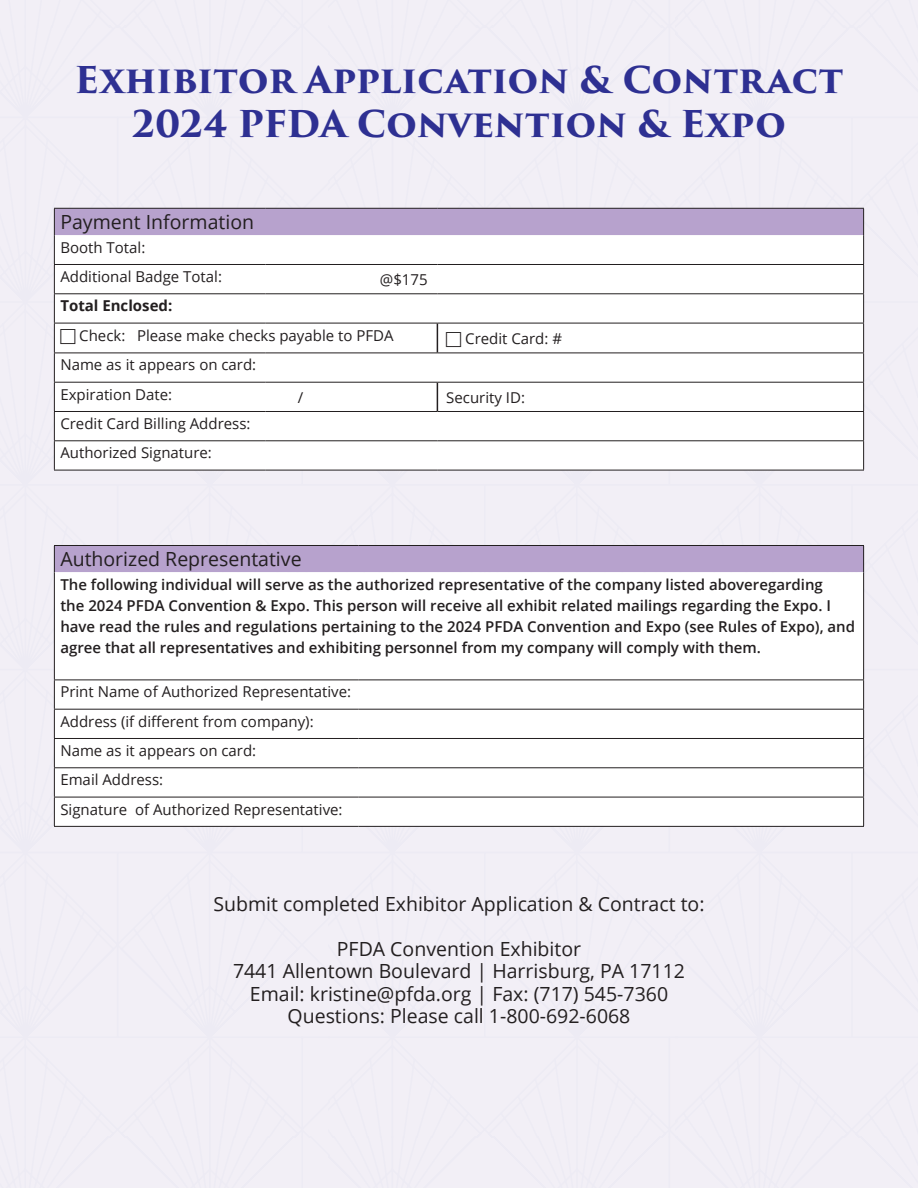
<style>
.page{position:relative;width:918px;height:1188px;background:#fff}
.page>*{position:absolute;margin:0;border:0;box-sizing:border-box;transform-origin:0 0}
.t1{font:700 36px "Trajan Pro 3";color:#2e3092}
.t2{font:19.5px "Open Sans";color:#231f20}
.t3{font:600 15px/21px "Open Sans";color:#231f20}
.t4{font:15px "Open Sans";color:#231f20}
.t5{font:700 15px "Open Sans";color:#231f20}
</style>
<div class="page">
<div style="left:0;top:1138px;width:918px;height:50px;background:#f2eff6"></div>
<div style="left:0;top:768px;width:328px;height:370px;background:#f2eff6"></div>
<div style="left:328px;top:827px;width:347px;height:311px;background:#f2eff6"></div>
<div style="left:675px;top:768px;width:243px;height:370px;background:#f2eff6"></div>
<div style="left:0;top:397px;width:328px;height:371px;background:#f2eff6"></div>
<div style="left:328px;top:471px;width:347px;height:74px;background:#f2eff6"></div>
<div style="left:675px;top:397px;width:243px;height:371px;background:#f2eff6"></div>
<div style="left:0;top:27px;width:328px;height:370px;background:#f2eff6"></div>
<div style="left:328px;top:27px;width:347px;height:181px;background:#f2eff6"></div>
<div style="left:675px;top:27px;width:243px;height:370px;background:#f2eff6"></div>
<div style="left:0;top:0;width:918px;height:27px;background:#f2eff6"></div>
<svg style="left:55px;top:324px;width:808px;height:146px"></svg>
<hr style="left:54px;top:323px;width:212px;height:1px;background:#231f20">
<hr style="left:54px;top:323px;width:1px;height:30px;background:#231f20">
<hr style="left:266px;top:323px;width:171px;height:1px;background:#231f20">
<hr style="left:437px;top:323px;width:427px;height:1px;background:#231f20">
<hr style="left:863px;top:323px;width:1px;height:30px;background:#231f20">
<hr style="left:437px;top:323px;width:1px;height:30px;background:#231f20">
<svg style="left:54px;top:208px;width:810px;height:115px"></svg>
<hr style="left:54px;top:353px;width:212px;height:1px;background:#231f20">
<hr style="left:266px;top:353px;width:171px;height:1px;background:#231f20">
<hr style="left:437px;top:353px;width:427px;height:1px;background:#231f20">
<hr style="left:54px;top:382px;width:212px;height:1px;background:#231f20">
<hr style="left:266px;top:382px;width:171px;height:1px;background:#231f20">
<hr style="left:437px;top:382px;width:427px;height:1px;background:#231f20">
<svg style="left:437px;top:383px;width:1px;height:28px"></svg>
<hr style="left:54px;top:411px;width:212px;height:1px;background:#231f20">
<hr style="left:266px;top:411px;width:171px;height:1px;background:#231f20">
<hr style="left:437px;top:411px;width:427px;height:1px;background:#231f20">
<hr style="left:54px;top:440px;width:212px;height:1px;background:#231f20">
<svg style="left:54px;top:353px;width:1px;height:117px"></svg>
<hr style="left:266px;top:440px;width:171px;height:1px;background:#231f20">
<hr style="left:437px;top:440px;width:427px;height:1px;background:#231f20">
<svg style="left:863px;top:353px;width:1px;height:117px"></svg>
<hr style="left:54px;top:470px;width:212px;height:1px;background:#231f20">
<hr style="left:266px;top:470px;width:171px;height:1px;background:#231f20">
<hr style="left:437px;top:470px;width:427px;height:1px;background:#231f20">
<div style="left:54px;top:545px;width:810px;height:27px;background:#b7a2cd"></div>
<svg style="left:55px;top:572px;width:808px;height:254px"></svg>
<hr style="left:54px;top:572px;width:1px;height:108px;background:#231f20">
<hr style="left:863px;top:572px;width:1px;height:108px;background:#231f20">
<hr style="left:54px;top:680px;width:305px;height:1px;background:#231f20">
<hr style="left:359px;top:680px;width:505px;height:1px;background:#231f20">
<hr style="left:54px;top:709px;width:305px;height:1px;background:#231f20">
<hr style="left:359px;top:709px;width:505px;height:1px;background:#231f20">
<hr style="left:54px;top:545px;width:305px;height:1px;background:#231f20">
<svg style="left:54px;top:546px;width:1px;height:26px"></svg>
<hr style="left:359px;top:545px;width:505px;height:1px;background:#231f20">
<svg style="left:863px;top:546px;width:1px;height:26px"></svg>
<hr style="left:54px;top:738px;width:305px;height:1px;background:#231f20">
<hr style="left:359px;top:738px;width:505px;height:1px;background:#231f20">
<hr style="left:54px;top:767px;width:305px;height:1px;background:#231f20">
<hr style="left:54px;top:797px;width:305px;height:1px;background:#231f20">
<svg style="left:54px;top:680px;width:1px;height:146px"></svg>
<hr style="left:54px;top:826px;width:305px;height:1px;background:#231f20">
<hr style="left:359px;top:767px;width:505px;height:1px;background:#231f20">
<hr style="left:359px;top:797px;width:505px;height:1px;background:#231f20">
<svg style="left:863px;top:680px;width:1px;height:146px"></svg>
<hr style="left:359px;top:826px;width:505px;height:1px;background:#231f20">
<svg style="left:60px;top:329px;width:15px;height:15px"></svg>
<svg style="left:446px;top:332px;width:15px;height:15px"></svg>
<p class="t1" style="left:75px;top:54px;width:770px">Exhibitor Application &amp; Contract</p>
<p class="t1" style="left:132px;top:97px;width:656px">2024 PFDA Convention &amp; Expo</p>
<p class="t2" style="left:60px;top:209px;width:195px">Payment Information</p>
<p class="t4" style="left:60px;top:237px;width:87px">Booth Total:</p>
<p class="t4" style="left:60px;top:266px;width:163px">Additional Badge Total:</p>
<p class="t4" style="left:380px;top:269px;width:49px">@$175</p>
<p class="t5" style="left:60px;top:295px;width:113px">Total Enclosed:</p>
<p class="t4" style="left:79px;top:325px;width:316px">Check: Please make checks payable to PFDA</p>
<p class="t4" style="left:465px;top:328px;width:98px">Credit Card: #</p>
<p class="t4" style="left:60px;top:355px;width:197px">Name as it appears on card:</p>
<p class="t4" style="left:60px;top:384px;width:113px">Expiration Date:</p>
<p class="t4" style="left:298px;top:387px;width:7px">/</p>
<p class="t4" style="left:446px;top:387px;width:80px">Security ID:</p>
<p class="t4" style="left:60px;top:413px;width:192px">Credit Card Billing Address:</p>
<p class="t4" style="left:60px;top:443px;width:153px">Authorized Signature:</p>
<p class="t2" style="left:60px;top:546px;width:243px">Authorized Representative</p>
<p class="t3" style="left:60px;top:574px;width:796px">The following individual will serve as the authorized representative of the company listed aboveregarding<br>the 2024 PFDA Convention &amp; Expo. This person will receive all exhibit related mailings regarding the Expo. I have read the rules and regulations pertaining to the 2024 PFDA Convention and Expo (see Rules of Expo), and agree that all representatives and exhibiting personnel from my company will comply with them.</p>
<p class="t4" style="left:60px;top:682px;width:292px">Print Name of Authorized Representative:</p>
<p class="t4" style="left:60px;top:711px;width:255px">Address (if different from company):</p>
<p class="t4" style="left:60px;top:740px;width:197px">Name as it appears on card:</p>
<p class="t4" style="left:60px;top:770px;width:104px">Email Address:</p>
<p class="t4" style="left:60px;top:799px;width:284px">Signature of Authorized Representative:</p>
<p class="t2" style="left:213px;top:890px;width:493px">Submit completed Exhibitor Application &amp; Contract to:</p>
<p class="t2" style="left:337px;top:935px;width:246px">PFDA Convention Exhibitor</p>
<p class="t2" style="left:233px;top:958px;width:454px">7441 Allentown Boulevard | Harrisburg, PA 17112</p>
<p class="t2" style="left:250px;top:980px;width:420px">Email: kristine@pfda.org | Fax: (717) 545-7360</p>
<p class="t2" style="left:288px;top:1003px;width:344px">Questions: Please call 1-800-692-6068</p>
</div>
